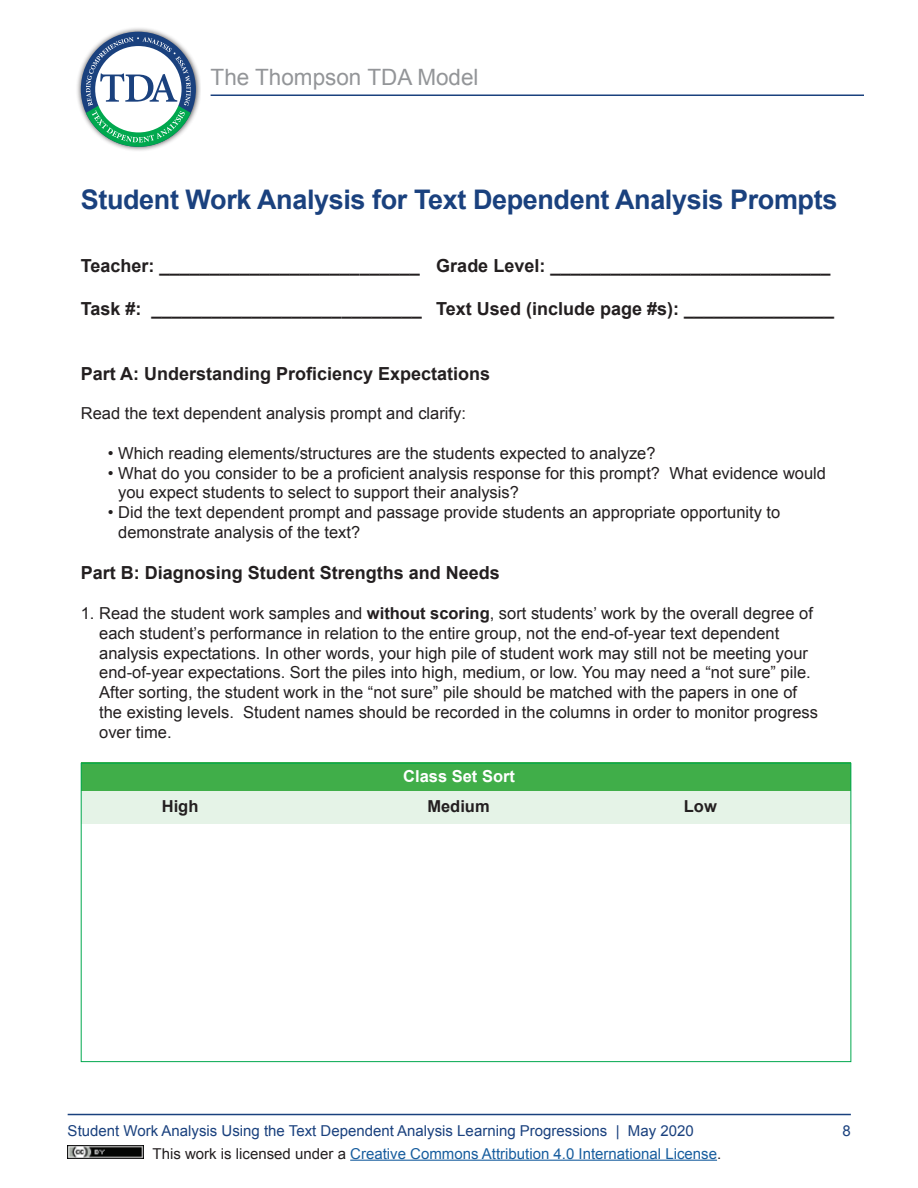
<style>
.page{position:relative;width:918px;height:1188px;background:#fff}
.page>*{position:absolute;margin:0;border:0;box-sizing:border-box;transform-origin:0 0}
.t1{font:700 27px "Arial";letter-spacing:-.015em;color:#1a417e}
.t2{font:22.5px "Arial";color:#939598}
.t3{font:700 18px "Arial";color:#231f20}
.t4{font:16.5px/19.8px "Arial";color:#231f20}
.t5{font:700 16.5px "Arial";color:#231f20}
.t6{font:700 16.5px "Arial";color:#fff}
.t7{font:15px "Arial";color:#1a417e}
.t8{font:15px "Arial";color:#175d9e}
.s1{font-weight:700}
.s2{color:#231f20}
</style>
<div class="page">
<hr style="left:68px;top:1114px;width:783px;height:1px;background:#1a417e">
<img style="left:68px;top:1145px;width:75px;height:14px">
<hr style="left:350px;top:1160px;width:367px;height:1px;background:#175d9e">
<div style="left:75px;top:26px;width:126px;height:127px;background:#231f20;opacity:.8"></div>
<div style="left:81px;top:32px;width:115px;height:115px;background:#1a417e;border-radius:50%"></div>
<svg style="left:83px;top:37px;width:110px;height:110px"></svg>
<hr style="left:211px;top:95px;width:653px;height:1px;background:#1a417e">
<div style="left:81px;top:789px;width:770px;height:34px;background:#e5f3e7"></div>
<div style="left:81px;top:763px;width:770px;height:28px;background:#40ae49"></div>
<h2 class="t2" style="left:211px;top:62px;width:270px">The Thompson TDA Model</h2>
<h1 class="t1" style="left:81px;top:181px;width:758px">Student Work Analysis for Text Dependent Analysis Prompts</h1>
<p class="t3" style="left:81px;top:253px;width:751px">Teacher: __________________________ Grade Level: ____________________________</p>
<p class="t3" style="left:81px;top:297px;width:755px">Task #: ___________________________ Text Used (include page #s): _______________</p>
<h2 class="t3" style="left:81px;top:361px;width:411px">Part A: Understanding Proficiency Expectations</h2>
<p class="t4" style="left:81px;top:404px;width:387px">Read the text dependent analysis prompt and clarify:</p>
<p class="t4" style="left:108px;top:443px;width:549px">• Which reading elements/structures are the students expected to analyze?</p>
<p class="t4" style="left:108px;top:463px;width:720px">• What do you consider to be a proficient analysis response for this prompt? What evidence would</p>
<p class="t4" style="left:118px;top:483px;width:402px">you expect students to select to support their analysis?</p>
<p class="t4" style="left:118px;top:503px;width:664px;text-indent:-10px">• Did the text dependent prompt and passage provide students an appropriate opportunity to demonstrate analysis of the text?</p>
<h2 class="t3" style="left:81px;top:561px;width:421px">Part B: Diagnosing Student Strengths and Needs</h2>
<p class="t4" style="left:99px;top:604px;width:720px;text-indent:-18px">1. Read the student work samples and <span class="s1">without scoring</span>, sort students’ work by the overall degree of each student’s performance in relation to the entire group, not the end-of-year text dependent analysis expectations. In other words, your high pile of student work may still not be meeting your end-of-year expectations. Sort the piles into high, medium, or low. You may need a “not sure” pile.<br>After sorting, the student work in the “not sure” pile should be matched with the papers in one of the existing levels. Student names should be recorded in the columns in order to monitor progress over time.</p>
<p class="t6" style="left:403px;top:765px;width:113px">Class Set Sort</p>
<p class="t5" style="left:162px;top:796px;width:38px">High</p>
<p class="t5" style="left:427px;top:796px;width:64px">Medium</p>
<p class="t5" style="left:684px;top:796px;width:34px">Low</p>
<p class="t7" style="left:68px;top:1121px;width:628px">Student Work Analysis Using the Text Dependent Analysis Learning Progressions | May 2020</p>
<p class="t7" style="left:843px;top:1121px;width:10px">8</p>
<p class="t8" style="left:153px;top:1144px;width:570px"><span class="s2">This work is licensed under a</span> Creative Commons Attribution 4.0 International License<span class="s2">.</span></p>
</div>
